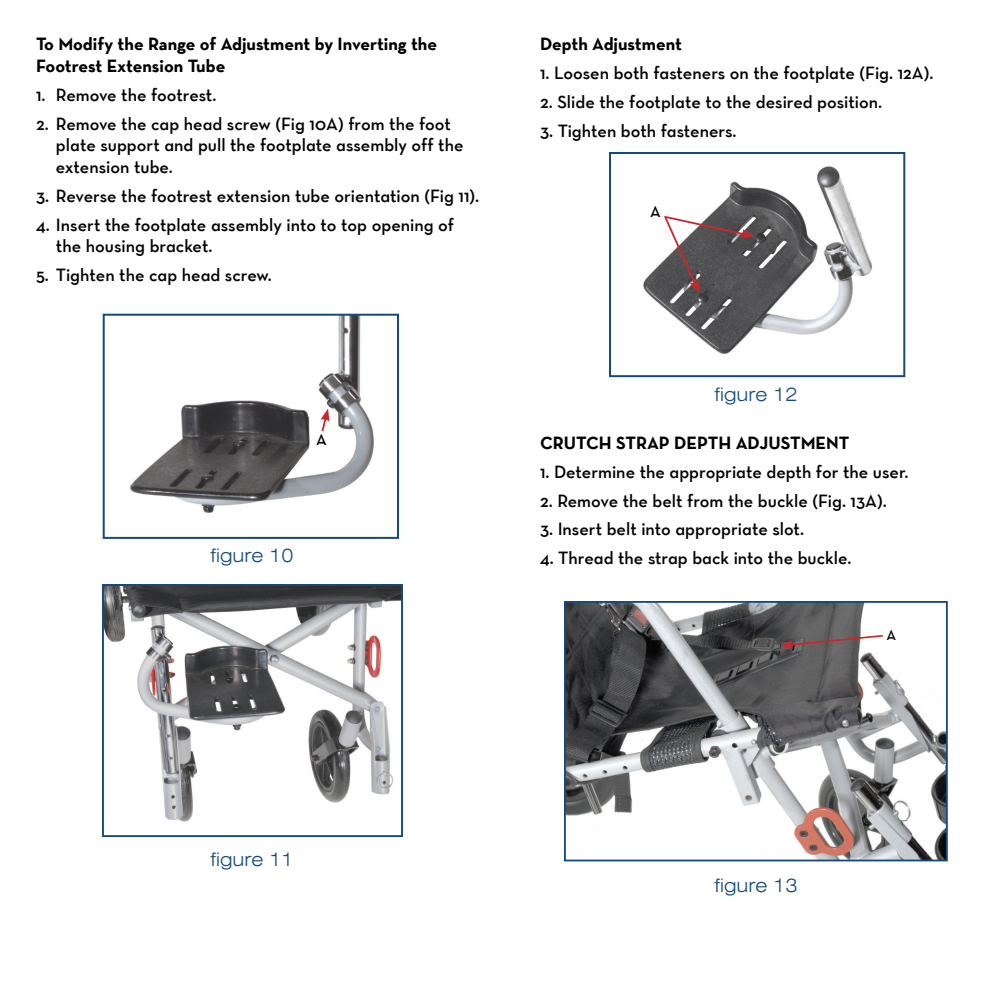
<style>
.page{position:relative;width:1008px;height:1008px;background:#fff}
.page>*{position:absolute;margin:0;border:0;box-sizing:border-box;transform-origin:0 0}
.t1{font:300 expanded 18.6px "Swiss 721 BT";color:#144a7c}
.t2{font:18px/21.6px "Neutraface Text TT Demi Alt";color:#000}
.t3{font:700 18px/21.6px "Neutraface Text TT";color:#000}
.t4{font:16.2px "Neutraface Text TT Demi Alt";color:#000}
.t5{font:14.8px "Neutraface Text TT Demi Alt";color:#000}
</style>
<div class="page">
<img style="left:105px;top:587px;width:295px;height:235px">
<div style="left:102px;top:584px;width:301px;height:253px;border:2px solid #144a7c"></div>
<img style="left:130px;top:317px;width:244px;height:196px">
<div style="left:103px;top:314px;width:296px;height:225px;border:2px solid #144a7c"></div>
<svg style="left:320px;top:408px;width:9px;height:25px"></svg>
<img style="left:643px;top:166px;width:230px;height:188px">
<div style="left:609px;top:152px;width:296px;height:225px;border:2px solid #144a7c"></div>
<svg style="left:662px;top:215px;width:92px;height:78px;background:#736a6c"></svg>
<img style="left:567px;top:604px;width:378px;height:254px">
<div style="left:564px;top:601px;width:384px;height:260px;border:2px solid #144a7c"></div>
<svg style="left:781px;top:634px;width:104px;height:15px"></svg>
<p class="t3" style="left:36px;top:34px;width:403px">To Modify the Range of Adjustment by Inverting the<br>Footrest Extension Tube</p>
<p class="t2" style="left:36px;top:85px;width:182px">1. Remove the footrest.</p>
<p class="t2" style="left:56px;top:114px;width:409px;text-indent:-20px">2. Remove the cap head screw (Fig 10A) from the foot plate support and pull the footplate assembly off the extension tube.</p>
<p class="t2" style="left:36px;top:186px;width:445px">3. Reverse the footrest extension tube orientation (Fig 11).</p>
<p class="t2" style="left:56px;top:215px;width:400px;text-indent:-20px">4. Insert the footplate assembly into to top opening of the housing bracket.</p>
<p class="t2" style="left:36px;top:265px;width:237px">5. Tighten the cap head screw.</p>
<p class="t4" style="left:316px;top:432px;width:12px">A</p>
<p class="t1" style="left:210px;top:544px;width:85px">figure 10</p>
<p class="t3" style="left:540px;top:34px;width:144px">Depth Adjustment</p>
<p class="t2" style="left:540px;top:63px;width:395px">1. Loosen both fasteners on the footplate (Fig. 12A).</p>
<p class="t2" style="left:540px;top:92px;width:344px">2. Slide the footplate to the desired position.</p>
<p class="t2" style="left:540px;top:121px;width:198px">3. Tighten both fasteners.</p>
<p class="t4" style="left:650px;top:204px;width:12px">A</p>
<p class="t1" style="left:714px;top:384px;width:85px">figure 12</p>
<p class="t3" style="left:540px;top:433px;width:311px">CRUTCH STRAP DEPTH ADJUSTMENT</p>
<p class="t2" style="left:540px;top:462px;width:370px">1. Determine the appropriate depth for the user.</p>
<p class="t2" style="left:540px;top:491px;width:348px">2. Remove the belt from the buckle (Fig. 13A).</p>
<p class="t2" style="left:540px;top:520px;width:266px">3. Insert belt into appropriate slot.</p>
<p class="t2" style="left:540px;top:549px;width:313px">4. Thread the strap back into the buckle.</p>
<p class="t5" style="left:887px;top:628px;width:11px">A</p>
<p class="t1" style="left:210px;top:849px;width:85px">figure 11</p>
<p class="t1" style="left:714px;top:875px;width:85px">figure 13</p>
</div>
